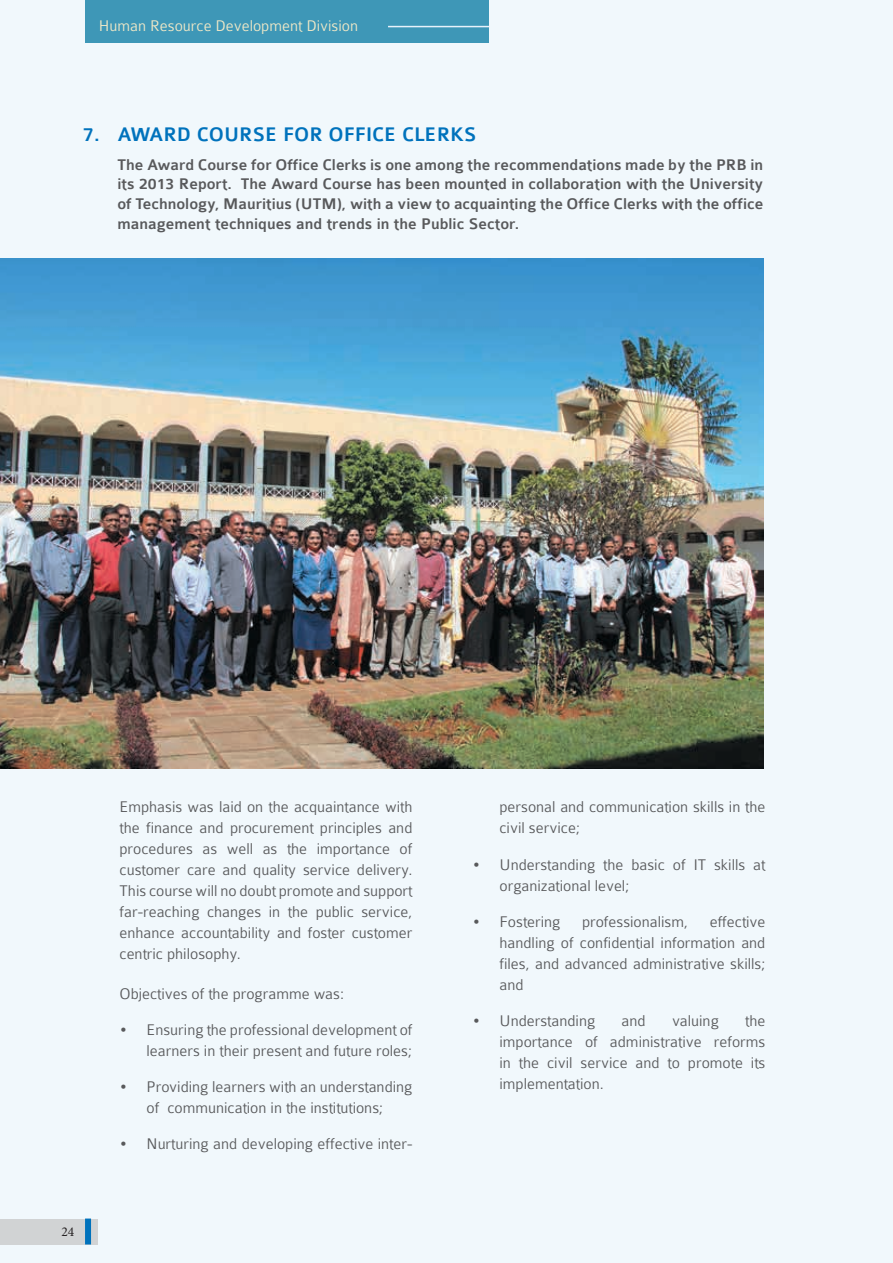
<style>
.page{position:relative;width:893px;height:1263px;background:#f1f8fc}
.page>*{position:absolute;margin:0;border:0;box-sizing:border-box;transform-origin:0 0}
.t1{font:500 21px "Colaborate";color:#0072bc}
.t2{font:300 16.5px/21px "Colaborate";color:#58595b;text-align:justify}
.t3{font:500 16.5px/19.8px "Colaborate";color:#58595b;text-align:justify}
.t4{font:300 16.5px "Colaborate";color:#f1e9c7}
.t5{font:13.5px "Minion Pro";color:#231f20}
</style>
<div class="page">
<img style="left:0;top:259px;width:763px;height:509px">
<div style="left:0;top:1218px;width:97px;height:26px;background:#d1d3d4"></div>
<div style="left:85px;top:1218px;width:6px;height:26px;background:#0072bc"></div>
<div style="left:85px;top:0;width:404px;height:43px;background:#3e97b7"></div>
<hr style="left:388px;top:26px;width:101px;height:1px;background:#e7f2fb">
<p class="t4" style="left:99px;top:17px;width:261px">Human Resource Development Division</p>
<p class="t1" style="left:83px;top:124px;width:64px">7. Awar</p>
<p class="t1" style="left:177px;top:124px;width:75px">d Course</p>
<p class="t1" style="left:283px;top:124px;width:132px">for office clerks</p>
<p class="t3" style="left:117px;top:155px;width:647px">The Award Course for Office Clerks is one among the recommendations made by the PRB in its 2013 Report. The Award Course has been mounted in collaboration with the U niversity of Technology, Mauritius (UTM), with a view to acquainting the Office Clerks with the office management techniques and trends in the Public Sector.</p>
<p class="t5" style="left:61px;top:1223px;width:14px">24</p>
<p class="t2" style="left:120px;top:797px;width:294px">Emphasis was laid on the acquaintance with the finance and procurement principles and procedures as well as the importance of customer care and quality service delivery.<br>This course will no doubt promote and support far-reaching changes in the public service, enhance accountability and foster customer centric philosophy.</p>
<p class="t2" style="left:120px;top:983px;width:226px">Objectives of the programme was:</p>
<p class="t2" style="left:120px;top:1019px;width:294px;text-align:right">• Ensuring the professional development of learners in their present and future roles;</p>
<p class="t2" style="left:120px;top:1076px;width:294px;text-align:center">• Providing learners with an understanding of communication in the institutions;</p>
<p class="t2" style="left:120px;top:1133px;width:294px">• Nurturing and developing effective inter-</p>
<p class="t2" style="left:499px;top:797px;width:267px">personal and communication skills in the civil service;</p>
<p class="t2" style="left:499px;top:854px;width:267px;text-indent:-27px">• Understanding the basic of IT skills at organizational level;</p>
<p class="t2" style="left:472px;top:911px;width:89px">• Fostering</p>
<p class="t2" style="left:582px;top:911px;width:108px">professionalism,</p>
<p class="t2" style="left:499px;top:911px;width:267px;text-indent:210px">effective handling of confidential information and files, and advanced administrative skills; and</p>
<p class="t2" style="left:472px;top:1010px;width:124px">• Understanding</p>
<p class="t2" style="left:622px;top:1010px;width:26px">and</p>
<p class="t2" style="left:672px;top:1010px;width:48px">valuing</p>
<p class="t2" style="left:499px;top:1010px;width:267px;text-indent:246px">the importance of administrative reforms in the civil service and to promote its implementation.</p>
</div>
